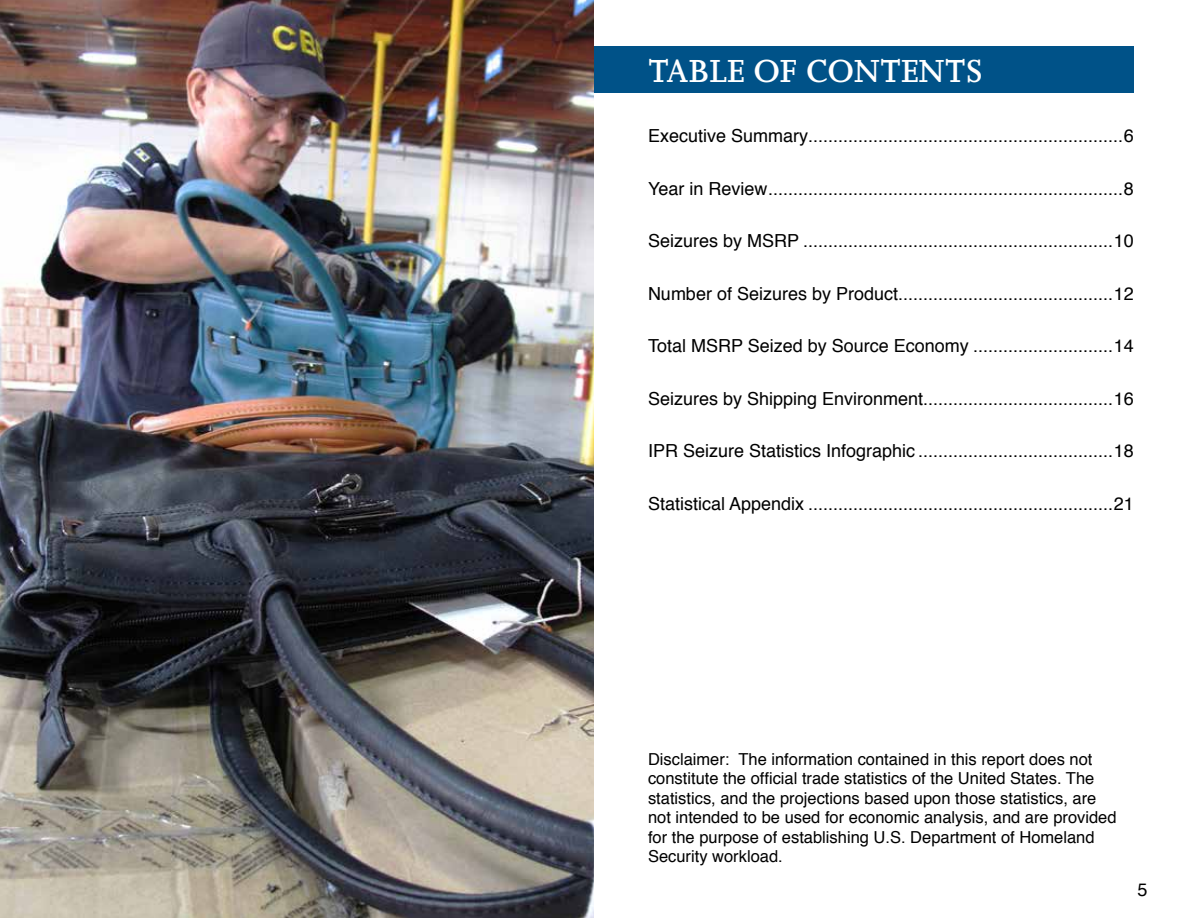
<style>
.page{position:relative;width:1188px;height:918px;background:#fff}
.page>*{position:absolute;margin:0;border:0;box-sizing:border-box;transform-origin:0 0}
.t1{font:600 36.75px "Joanna";color:#fff}
.t2{font:18px "Helvetica";color:#000}
.t3{font:16.5px/19.5px "Helvetica";color:#000}
</style>
<div class="page">
<div style="left:594px;top:46px;width:540px;height:47px;background:#005288"></div>
<img style="left:0;top:0;width:594px;height:918px">
<h1 class="t1" style="left:648px;top:51px;width:336px">TABLE OF CONTENTS</h1>
<p class="t2" style="left:648px;top:122px;width:487px">Executive Summary...............................................................6</p>
<p class="t2" style="left:648px;top:174px;width:487px">Year in Review.......................................................................8</p>
<p class="t2" style="left:648px;top:227px;width:487px">Seizures by MSRP ..............................................................10</p>
<p class="t2" style="left:648px;top:279px;width:487px">Number of Seizures by Product...........................................12</p>
<p class="t2" style="left:648px;top:332px;width:487px">Total MSRP Seized by Source Economy ............................14</p>
<p class="t2" style="left:648px;top:384px;width:487px">Seizures by Shipping Environment......................................16</p>
<p class="t2" style="left:648px;top:437px;width:487px">IPR Seizure Statistics Infographic .......................................18</p>
<p class="t2" style="left:648px;top:489px;width:487px">Statistical Appendix .............................................................21</p>
<p class="t3" style="left:648px;top:749px;width:470px">Disclaimer: The information contained in this report does not constitute the official trade statistics of the United States. The statistics, and the projections based upon those statistics, are not intended to be used for economic analysis, and are provided for the purpose of establishing U.S. Department of Homeland Security workload.</p>
<p class="t2" style="left:1138px;top:876px;width:12px">5</p>
</div>
